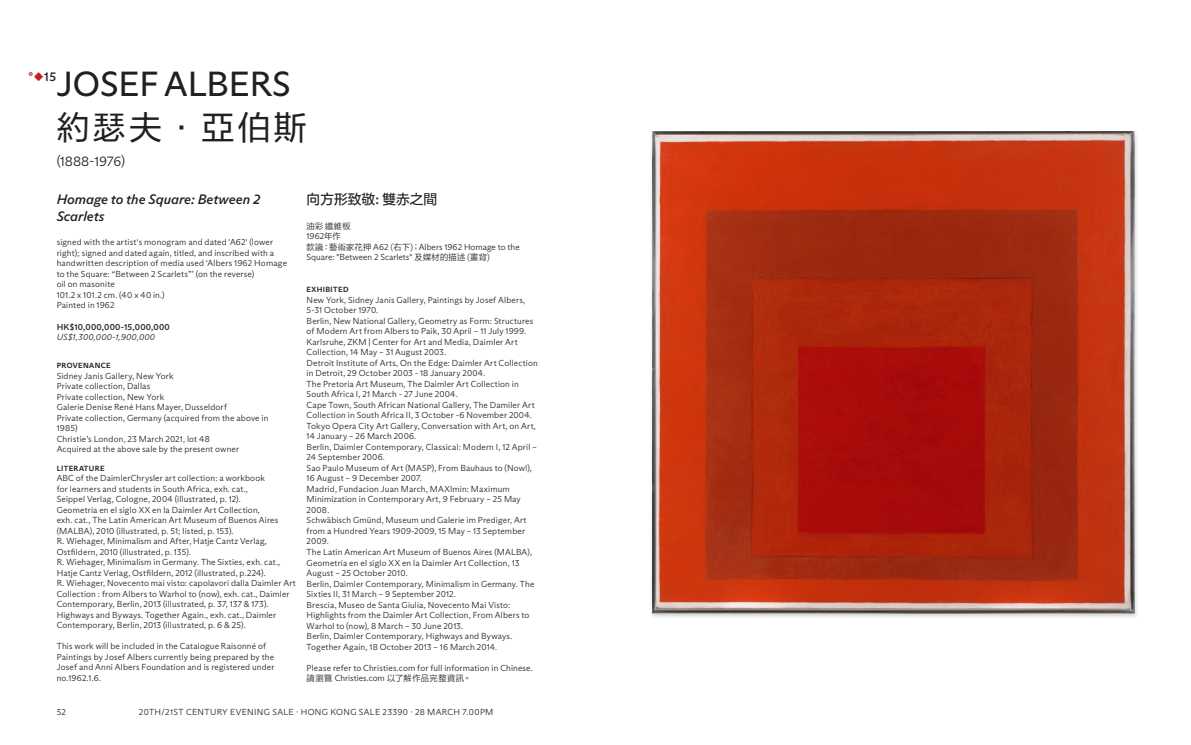
<style>
.page{position:relative;width:1191px;height:745px;background:#fff}
.page>*{position:absolute;margin:0;border:0;box-sizing:border-box;transform-origin:0 0}
.t1{font:35px "ABC Arizona Sans";color:#231f20}
.t2{font:32.88px "FZLTHB B51 0";letter-spacing:.1em;color:#231f20}
.t3{font:italic 500 13.75px/16.5px "ABC Arizona Sans";color:#231f20}
.t4{font:300 13.75px "ABC Arizona Sans";color:#231f20}
.t5{font:13.75px "FZLTZHUNHB B51 0";color:#231f20}
.t6{font:500 12.5px "ABC Arizona Sans";color:#231f20}
.t7{font:300 8.75px/10.5px "ABC Arizona Sans";letter-spacing:.015em;color:#231f20}
.t8{font:300 8.75px "ABC Arizona Sans";letter-spacing:.04em;color:#231f20}
.t9{font:500 8.75px/10.5px "ABC Arizona Sans";letter-spacing:.025em;color:#231f20}
.t10{font:8.25px "FZLTXIHB B51 0";letter-spacing:.05em;color:#231f20}
.t11{font:700 7.5px "ABC Arizona Sans";letter-spacing:.05em;color:#231f20}
.s1{color:#c41f25}
.s2{font-weight:300;font-style:italic}
.s3{font-family:"ABC Arizona Sans";font-weight:500}
.s4{font-family:"FZLTXIHB B51 0";font-weight:400;font-size:8.25px}
.s5{font-family:"ABC Arizona Sans";font-weight:300;font-size:8.75px}
</style>
<div class="page">
<div style="left:649px;top:130px;width:490px;height:489px;background:#231f20;opacity:.2"></div>
<img style="left:652px;top:132px;width:482px;height:481px">
<p class="t6" style="left:28px;top:71px;width:29px"><span class="s1">°◆</span>15</p>
<p class="t1" style="left:57px;top:69px;width:235px">JOSEF ALBERS</p>
<p class="t2" style="left:57px;top:112px;width:252px">約瑟夫·亞伯斯</p>
<p class="t4" style="left:57px;top:155px;width:70px">(1888-1976)</p>
<p class="t3" style="left:57px;top:192px;width:205px">Homage to the Square: Between 2<br>Scarlets</p>
<p class="t7" style="left:57px;top:237px;width:232px">signed with the artist's monogram and dated 'A62' (lower right); signed and dated again, titled, and inscribed with a handwritten description of media used ‘Albers 1962 Homage to the Square: “Between 2 Scarlets”’ (on the reverse)<br>oil on masonite<br>101.2 x 101.2 cm. (40 x 40 in.)<br>Painted in 1962</p>
<p class="t9" style="left:57px;top:321px;width:115px">HK$10,000,000-15,000,000<br><span class="s2">US$1,300,000-1,900,000</span></p>
<p class="t11" style="left:57px;top:361px;width:56px">PROVENANCE</p>
<p class="t7" style="left:57px;top:371px;width:213px">Sidney Janis Gallery, New York<br>Private collection, Dallas<br>Private collection, New York<br>Galerie Denise René Hans Mayer, Dusseldorf<br>Private collection, Germany (acquired from the above in 1985)<br>Christie’s London, 23 March 2021, lot 48<br>Acquired at the above sale by the present owner</p>
<p class="t5" style="left:306px;top:192px;width:132px">向方形致敬<span class="s3">:</span> 雙赤之間</p>
<p class="t10" style="left:306px;top:221px;width:46px">油彩 纖維板</p>
<p class="t7" style="left:306px;top:231px;width:215px">1962<span class="s4">年作<br>款識：藝術家花押</span> A62 <span class="s4">(右下)；</span>Albers 1962 Homage to the<br>Square: "Between 2 Scarlets" <span class="s4">及媒材的描述 (畫背)</span></p>
<p class="t11" style="left:306px;top:285px;width:43px">EXHIBITED</p>
<p class="t7" style="left:306px;top:295px;width:233px">New York, Sidney Janis Gallery, Paintings by Josef Albers, 5-31 October 1970.<br>Berlin, New National Gallery, Geometry as Form: Structures of Modern Art from Albers to Paik, 30 April – 11 July 1999.<br>Karlsruhe, ZKM | Center for Art and Media, Daimler Art Collection, 14 May – 31 August 2003.<br>Detroit Institute of Arts, On the Edge: Daimler Art Collection in Detroit, 29 October 2003 - 18 January 2004.<br>The Pretoria Art Museum, The Daimler Art Collection in South Africa I, 21 March - 27 June 2004.<br>Cape Town, South African National Gallery, The Damiler Art Collection in South Africa II, 3 October -6 November 2004.<br>Tokyo Opera City Art Gallery, Conversation with Art, on Art, 14 January – 26 March 2006.<br>Berlin, Daimler Contemporary, Classical: Modern I, 12 April – 24 September 2006.<br>Sao Paulo Museum of Art (MASP), From Bauhaus to (Now!), 16 August – 9 December 2007.<br>Madrid, Fundacion Juan March, MAXImin: Maximum Minimization in Contemporary Art, 9 February – 25 May 2008.<br>Schwäbisch Gmünd, Museum und Galerie im Prediger, Art from a Hundred Years 1909-2009, 15 May – 13 September 2009.<br>The Latin American Art Museum of Buenos Aires (MALBA), Geometría en el siglo XX en la Daimler Art Collection, 13<br>August – 25 October 2010.<br>Berlin, Daimler Contemporary, Minimalism in Germany. The Sixties II, 31 March – 9 September 2012.<br>Brescia, Museo de Santa Giulia, Novecento Mai Visto:<br>Highlights from the Daimler Art Collection, From Albers to Warhol to (now), 8 March – 30 June 2013.<br>Berlin, Daimler Contemporary, Highways and Byways.<br>Together Again, 18 October 2013 – 16 March 2014.</p>
<p class="t7" style="left:306px;top:662px;width:228px">Please refer to Christies.com for full information in Chinese.</p>
<p class="t10" style="left:306px;top:673px;width:166px">請瀏覽 <span class="s5">Christies.com</span> 以了解作品完整資訊。</p>
<p class="t11" style="left:57px;top:463px;width:49px">LITERATURE</p>
<p class="t7" style="left:57px;top:473px;width:241px">ABC of the DaimlerChrysler art collection: a workbook<br>for learners and students in South Africa, exh. cat.,<br>Seippel Verlag, Cologne, 2004 (illustrated, p. 12).<br>Geometría en el siglo XX en la Daimler Art Collection,<br>exh. cat., The Latin American Art Museum of Buenos Aires (MALBA), 2010 (illustrated, p. 51; listed, p. 153).<br>R. Wiehager, Minimalism and After, Hatje Cantz Verlag, Ostfildern, 2010 (illustrated, p. 135).<br>R. Wiehager, Minimalism in Germany. The Sixties, exh. cat., Hatje Cantz Verlag, Ostfildern, 2012 (illustrated, p.224).<br>R. Wiehager, Novecento mai visto: capolavori dalla Daimler Art Collection : from Albers to Warhol to (now), exh. cat., Daimler Contemporary, Berlin, 2013 (illustrated, p. 37, 137 &amp; 173).<br>Highways and Byways. Together Again., exh. cat., Daimler Contemporary, Berlin, 2013 (illustrated, p. 6 &amp; 25).</p>
<p class="t7" style="left:57px;top:641px;width:219px">This work will be included in the Catalogue Raisonné of Paintings by Josef Albers currently being prepared by the Josef and Anni Albers Foundation and is registered under no.1962.1.6.</p>
<p class="t7" style="left:57px;top:707px;width:11px">52</p>
<p class="t8" style="left:139px;top:708px;width:356px">20TH/21ST CENTURY EVENING SALE · HONG KONG SALE 23390 · 28 MARCH 7.00PM</p>
</div>
